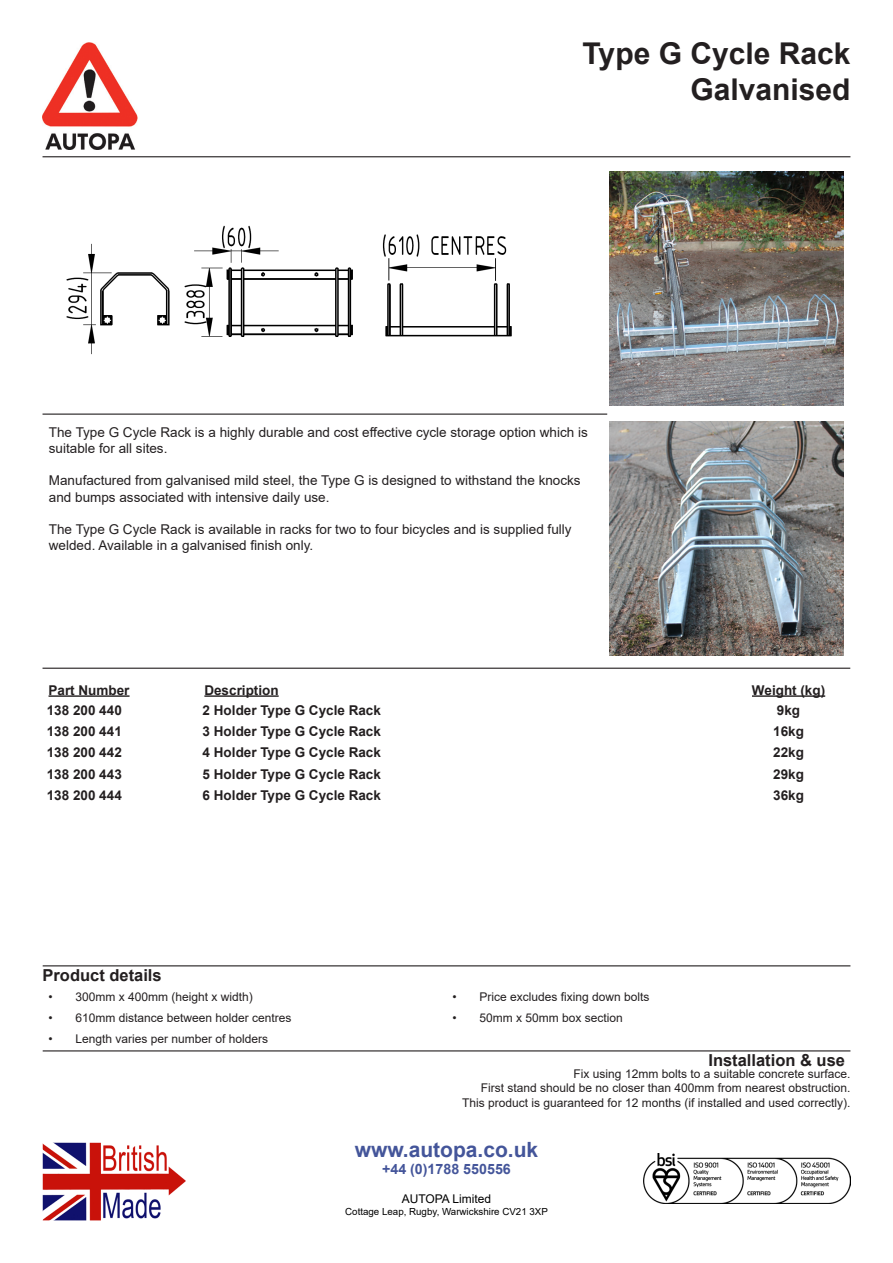
<style>
.page{position:relative;width:893px;height:1263px;background:#fff}
.page>*{position:absolute;margin:0;border:0;box-sizing:border-box;transform-origin:0 0}
.t1{font:700 30px "Arial";color:#231f20}
.t2{font:700 21px "Arial";color:#44559a}
.t3{font:700 16.5px "Arial";color:#231f20}
.t4{font:700 14.25px "Arial";color:#44559a}
.t5{font:13.5px/16.2px "Arial";color:#231f20}
.t6{font:700 13.5px "Arial";color:#231f20}
.t7{font:12px "Arial";color:#231f20}
.t8{font:12px "Arial";color:#000}
.t9{font:9.75px "Arial";color:#000}
</style>
<div class="page">
<img style="left:644px;top:1154px;width:206px;height:49px">
<img style="left:43px;top:1143px;width:143px;height:77px">
<img style="left:67px;top:225px;width:445px;height:130px">
<img style="left:42px;top:43px;width:95px;height:107px">
<hr style="left:43px;top:156px;width:807px;height:1px;background:#231f20">
<hr style="left:43px;top:414px;width:564px;height:1px;background:#231f20">
<hr style="left:49px;top:695px;width:81px;height:2px;background:#231f20">
<hr style="left:204px;top:695px;width:75px;height:2px;background:#231f20">
<hr style="left:752px;top:695px;width:73px;height:2px;background:#231f20">
<img style="left:610px;top:171px;width:233px;height:234px">
<img style="left:610px;top:422px;width:233px;height:233px">
<hr style="left:43px;top:668px;width:807px;height:1px;background:#231f20">
<hr style="left:43px;top:965px;width:807px;height:1px;background:#231f20">
<hr style="left:43px;top:1050px;width:807px;height:1px;background:#231f20">
<p class="t1" style="left:582px;top:33px;width:269px">Type G Cycle Rack</p>
<p class="t1" style="left:690px;top:69px;width:162px">Galvanised</p>
<p class="t5" style="left:49px;top:424px;width:540px">The Type G Cycle Rack is a highly durable and cost effective cycle storage option which is suitable for all sites.</p>
<p class="t5" style="left:49px;top:472px;width:533px">Manufactured from galvanised mild steel, the Type G is designed to withstand the knocks and bumps associated with intensive daily use.</p>
<p class="t5" style="left:49px;top:521px;width:524px">The Type G Cycle Rack is available in racks for two to four bicycles and is supplied fully welded. Available in a galvanised finish only.</p>
<p class="t6" style="left:49px;top:680px;width:83px">Part Number</p>
<p class="t6" style="left:204px;top:680px;width:76px">Description</p>
<p class="t6" style="left:752px;top:680px;width:75px">Weight (kg)</p>
<p class="t6" style="left:47px;top:700px;width:77px">138 200 440</p>
<p class="t6" style="left:203px;top:700px;width:180px">2 Holder Type G Cycle Rack</p>
<p class="t6" style="left:777px;top:700px;width:25px">9kg</p>
<p class="t6" style="left:47px;top:722px;width:77px">138 200 441</p>
<p class="t6" style="left:203px;top:722px;width:180px">3 Holder Type G Cycle Rack</p>
<p class="t6" style="left:773px;top:722px;width:32px">16kg</p>
<p class="t6" style="left:47px;top:743px;width:77px">138 200 442</p>
<p class="t6" style="left:203px;top:743px;width:180px">4 Holder Type G Cycle Rack</p>
<p class="t6" style="left:773px;top:743px;width:32px">22kg</p>
<p class="t6" style="left:47px;top:764px;width:77px">138 200 443</p>
<p class="t6" style="left:203px;top:764px;width:180px">5 Holder Type G Cycle Rack</p>
<p class="t6" style="left:773px;top:764px;width:32px">29kg</p>
<p class="t6" style="left:47px;top:785px;width:77px">138 200 444</p>
<p class="t6" style="left:203px;top:785px;width:180px">6 Holder Type G Cycle Rack</p>
<p class="t6" style="left:773px;top:785px;width:32px">36kg</p>
<p class="t3" style="left:43px;top:963px;width:121px">Product details</p>
<p class="t7" style="left:49px;top:989px;width:206px">• 300mm x 400mm (height x width)</p>
<p class="t7" style="left:452px;top:989px;width:199px">• Price excludes fixing down bolts</p>
<p class="t7" style="left:49px;top:1009px;width:245px">• 610mm distance between holder centres</p>
<p class="t7" style="left:452px;top:1009px;width:172px">• 50mm x 50mm box section</p>
<p class="t7" style="left:49px;top:1030px;width:221px">• Length varies per number of holders</p>
<p class="t3" style="left:708px;top:1048px;width:138px">Installation &amp; use</p>
<p class="t7" style="left:574px;top:1065px;width:278px">Fix using 12mm bolts to a suitable concrete surface.</p>
<p class="t7" style="left:481px;top:1080px;width:371px">First stand should be no closer than 400mm from nearest obstruction.</p>
<p class="t7" style="left:462px;top:1094px;width:390px">This product is guaranteed for 12 months (if installed and used correctly).</p>
<p class="t2" style="left:355px;top:1135px;width:185px">www.autopa.co.uk</p>
<p class="t4" style="left:382px;top:1159px;width:130px">+44 (0)1788 550556</p>
<p class="t8" style="left:402px;top:1190px;width:91px">AUTOPA Limited</p>
<p class="t9" style="left:345px;top:1204px;width:204px">Cottage Leap, Rugby, Warwickshire CV21 3XP</p>
</div>
